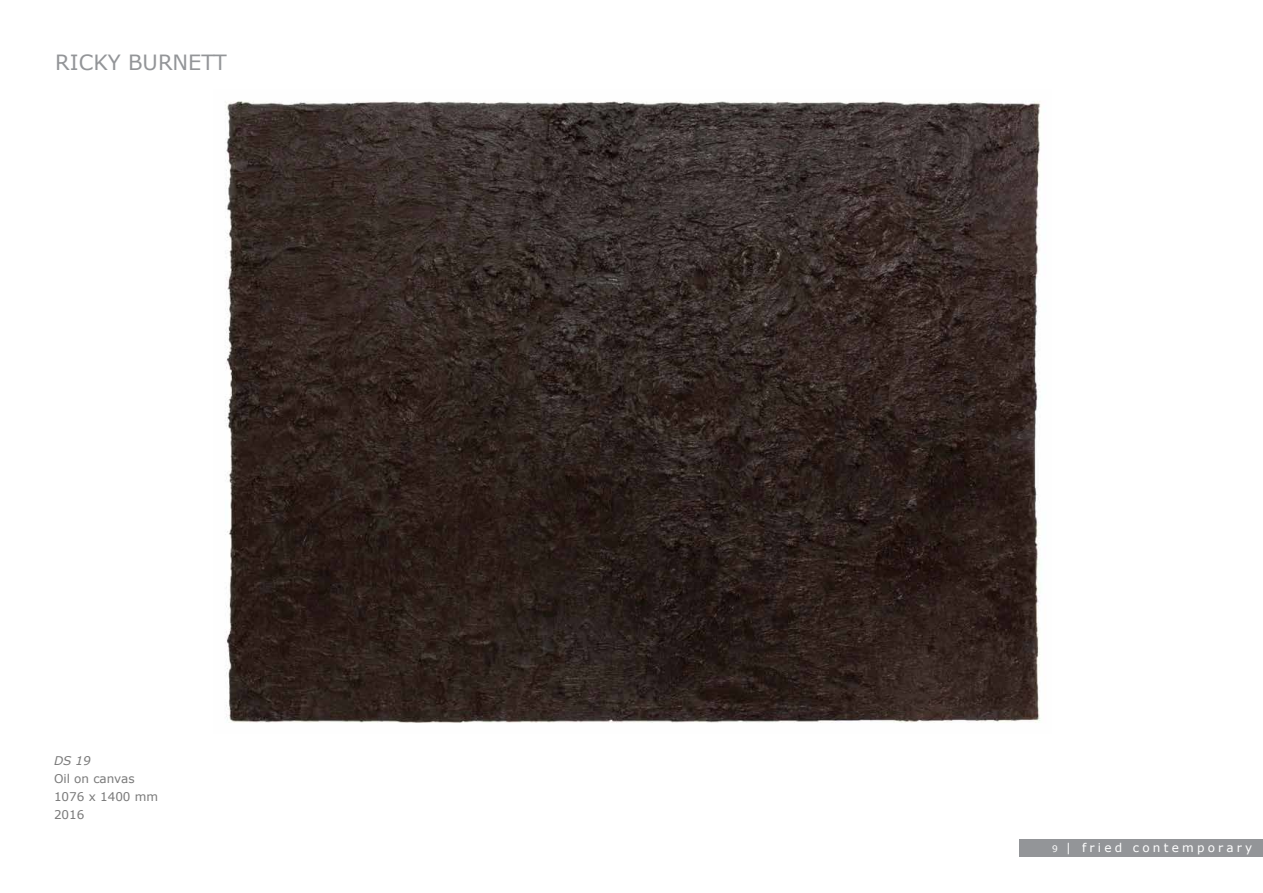
<style>
.page{position:relative;width:1263px;height:893px;background:#fff}
.page>*{position:absolute;margin:0;border:0;box-sizing:border-box;transform-origin:0 0}
.t1{font:21px "Verdana";color:#939598}
.t2{font:12px/18px "Verdana";color:#797979}
.t3{font:12px "Verdana";letter-spacing:.27em;color:#fff}
.t4{font:italic 12px "Verdana";color:#797979}
.s1{font-size:9px}
</style>
<div class="page">
<div style="left:1020px;top:839px;width:243px;height:18px;background:#939598"></div>
<img style="left:225px;top:101px;width:816px;height:622px">
<h1 class="t1" style="left:55px;top:48px;width:173px">RICKY BURNETT</h1>
<p class="t4" style="left:54px;top:752px;width:38px">DS 19</p>
<p class="t2" style="left:54px;top:769px;width:106px">Oil on canvas<br>1076 x 1400 mm<br>2016</p>
<p class="t3" style="left:1052px;top:840px;width:202px"><span class="s1">9</span> | fried contemporary</p>
</div>
